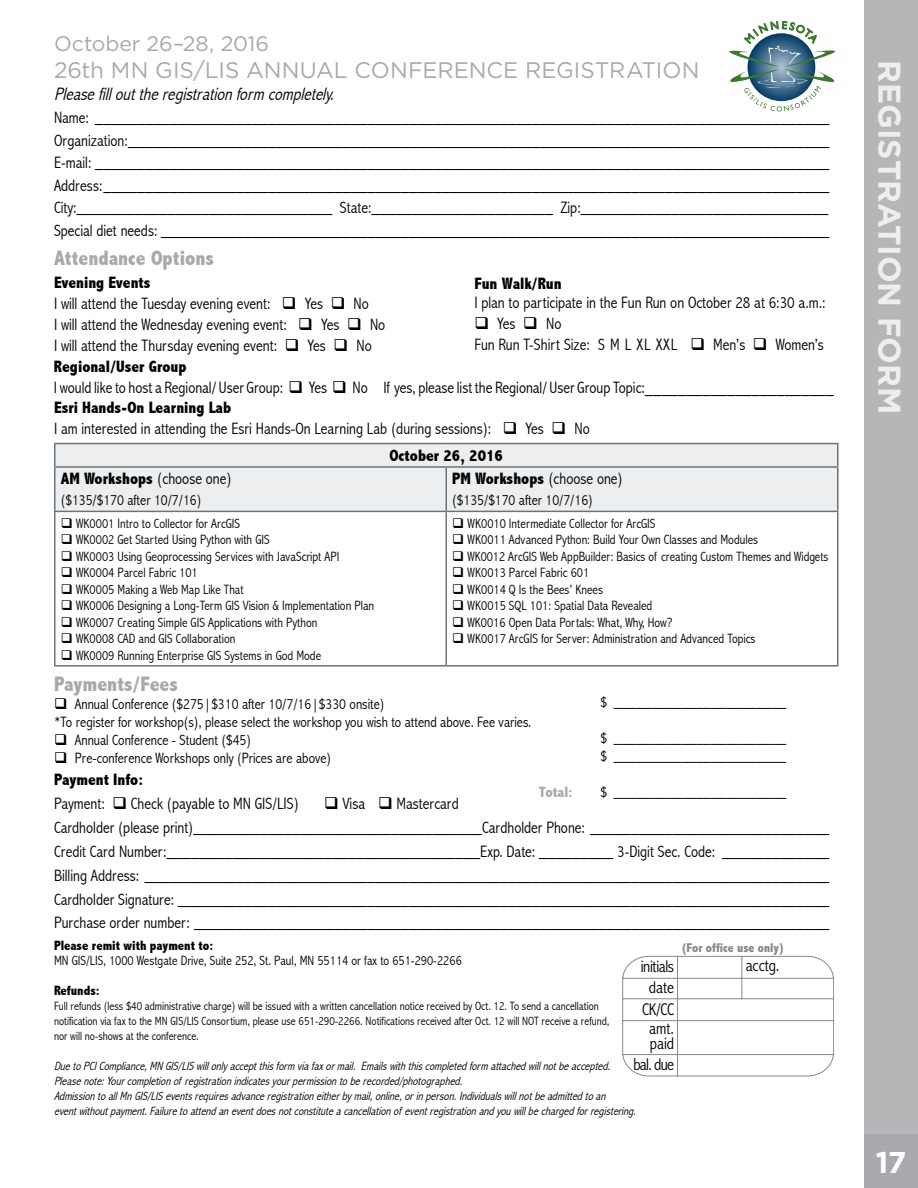
<style>
.page{position:relative;width:918px;height:1188px;background:#fff}
.page>*{position:absolute;margin:0;border:0;box-sizing:border-box;transform-origin:0 0}
.t1{font:700 31.5px "Gotham";color:#edeeee}
.t2{font:700 30px "Gotham";color:#fff}
.t3{font:22.5px "Gotham";color:#a7a9ac}
.t4{font:800 condensed 21px "Abadi";color:#a7a9ac}
.t5{font:21px "Gotham";color:#a7a9ac}
.t6{font:italic 300 condensed 18px "Abadi";color:#000}
.t7{font:300 condensed 17.1px/21.5px "Abadi";letter-spacing:-.02em;color:#000;text-align:center}
.t8{font:300 condensed 16.5px/20.9px "Abadi";color:#000}
.t9{font:800 condensed 16.5px "Abadi";color:#000}
.t10{font:300 condensed 15px/18px "Abadi";color:#000}
.t11{font:800 condensed 15px "Abadi";color:#a7a9ac}
.t12{font:300 condensed 13.5px "Abadi";color:#000}
.t13{font:800 condensed 13.5px "Abadi";color:#000}
.t14{font:800 condensed 12.9px "Abadi";color:#86888a}
.t15{font:italic 300 condensed 12px/15px "Abadi";color:#000}
.t16{font:300 condensed 12px/15px "Abadi";color:#000}
.s1{font-weight:800}
.s2{font-family:"Calibri";font-weight:400;font-stretch:normal}
.s3{font-weight:300}
</style>
<div class="page">
<div style="left:864px;top:1132px;width:54px;height:56px;background:#a7a9ac"></div>
<div style="left:864px;top:0;width:54px;height:1134px;background:#b4b6b8"></div>
<svg style="left:622px;top:956px;width:212px;height:121px"></svg>
<div style="left:56px;top:444px;width:781px;height:67px;background:#edeeef"></div>
<hr style="left:54px;top:443px;width:392px;height:1px;background:#6a737b">
<hr style="left:54px;top:444px;width:2px;height:22px;background:#6a737b">
<hr style="left:446px;top:443px;width:392px;height:1px;background:#6a737b">
<svg style="left:837px;top:444px;width:1px;height:22px"></svg>
<hr style="left:54px;top:466px;width:392px;height:2px;background:#6a737b">
<hr style="left:54px;top:468px;width:2px;height:43px;background:#6a737b">
<hr style="left:446px;top:466px;width:392px;height:2px;background:#6a737b">
<hr style="left:446px;top:468px;width:1px;height:43px;background:#6a737b">
<hr style="left:837px;top:468px;width:1px;height:43px;background:#6a737b">
<hr style="left:54px;top:511px;width:392px;height:1px;background:#6a737b">
<hr style="left:446px;top:511px;width:392px;height:1px;background:#6a737b">
<hr style="left:54px;top:512px;width:2px;height:153px;background:#6a737b">
<hr style="left:446px;top:512px;width:1px;height:153px;background:#6a737b">
<hr style="left:837px;top:512px;width:1px;height:153px;background:#6a737b">
<hr style="left:54px;top:665px;width:392px;height:2px;background:#6a737b">
<hr style="left:446px;top:665px;width:392px;height:2px;background:#6a737b">
<svg style="left:729px;top:21px;width:106px;height:90px"></svg>
<p class="t5" style="left:54px;top:30px;width:217px">October 26–28, 2016</p>
<h3 class="t3" style="left:54px;top:56px;width:647px">26th MN GIS/LIS ANNUAL CONFERENCE REGISTRATION</h3>
<p class="t6" style="left:54px;top:84px;width:286px">Pleasefillouttheregistrationform completely.</p>
<p class="t8" style="left:54px;top:106px;width:777px;line-height:22.5px;text-align:justify">Name: _________________________________________________________________________________________ Organization:_____________________________________________________________________________________ E-mail: _________________________________________________________________________________________ Address:________________________________________________________________________________________ City:_______________________________ State:______________________ Zip:______________________________ Special diet needs: _________________________________________________________________________________</p>
<p class="t4" style="left:54px;top:246px;width:162px">Attendance Options</p>
<p class="t8" style="left:54px;top:272px;width:781px"><span class="s1">Evening Events<br></span>I will attend the Tuesday evening event: ❑ Yes ❑ No<br>I will attend the Wednesday evening event: ❑ Yes ❑ No<br>I will attend the Thursday evening event: ❑ Yes ❑ No<br><span class="s1">Regional/User Group<br></span>I would like to host a Regional/ User Group: ❑ Yes ❑ No If yes, please list the Regional/ User Group Topic:<span class="s2">_______________________ </span><span class="s1">Esri Hands-On Learning Lab<br></span>I am interested in attending the Esri Hands-On Learning Lab (during sessions): ❑ Yes ❑ No</p>
<p class="t9" style="left:390px;top:446px;width:115px">October 26, 2016</p>
<p class="t9" style="left:61px;top:469px;width:172px">AM Workshops <span class="s3">(choose one)</span></p>
<p class="t10" style="left:61px;top:491px;width:142px">($135/$170 after 10/7/16)</p>
<p class="t9" style="left:474px;top:273px;width:89px">Fun Walk/Run</p>
<p class="t8" style="left:474px;top:292px;width:353px">I plan to participate in the Fun Run on October 28 at 6:30 a.m.:</p>
<p class="t8" style="left:474px;top:313px;width:351px">❑ Yes ❑ No<br>Fun Run T-Shirt Size: S M L XL XXL ❑ Men’s ❑ Women’s</p>
<p class="t9" style="left:452px;top:469px;width:172px">PM Workshops <span class="s3">(choose one)</span></p>
<p class="t10" style="left:452px;top:491px;width:142px">($135/$170 after 10/7/16)</p>
<p class="t12" style="left:61px;top:515px;width:181px">❑ WK0001 Intro to Collector for ArcGIS</p>
<p class="t12" style="left:61px;top:532px;width:210px">❑ WK0002 Get Started Using Python with GIS</p>
<p class="t12" style="left:61px;top:548px;width:280px">❑ WK0003 Using Geoprocessing Services with JavaScript API</p>
<p class="t12" style="left:61px;top:565px;width:139px">❑ WK0004 Parcel Fabric 101</p>
<p class="t12" style="left:61px;top:581px;width:184px">❑ WK0005 Making a Web Map Like That</p>
<p class="t12" style="left:61px;top:598px;width:315px">❑ WK0006 Designing a Long-Term GIS Vision &amp; Implementation Plan</p>
<p class="t12" style="left:61px;top:614px;width:258px">❑ WK0007 Creating Simple GIS Applications with Python</p>
<p class="t12" style="left:61px;top:631px;width:176px">❑ WK0008 CAD and GIS Collaboration</p>
<p class="t12" style="left:61px;top:647px;width:262px">❑ WK0009 Running Enterprise GIS Systems in God Mode</p>
<p class="t12" style="left:452px;top:515px;width:205px">❑ WK0010 Intermediate Collector for ArcGIS</p>
<p class="t12" style="left:452px;top:532px;width:307px">❑ WK0011 Advanced Python: Build Your Own Classes and Modules</p>
<p class="t12" style="left:452px;top:548px;width:378px">❑ WK0012 ArcGIS Web AppBuilder: Basics of creating Custom Themes and Widgets</p>
<p class="t12" style="left:452px;top:565px;width:139px">❑ WK0013 Parcel Fabric 601</p>
<p class="t12" style="left:452px;top:581px;width:152px">❑ WK0014 Q Is the Bees’ Knees</p>
<p class="t12" style="left:452px;top:598px;width:202px">❑ WK0015 SQL 101: Spatial Data Revealed</p>
<p class="t12" style="left:452px;top:614px;width:222px">❑ WK0016 Open Data Portals: What, Why, How?</p>
<p class="t12" style="left:452px;top:631px;width:305px">❑ WK0017 ArcGIS for Server: Administration and Advanced Topics</p>
<p class="t4" style="left:54px;top:671px;width:125px">Payments/Fees</p>
<p class="t10" style="left:54px;top:695px;width:479px">❑ Annual Conference ($275|$310 after 10/7/16|$330 onsite)<br>*To register for workshop(s), please select the workshop you wish to attend above. Fee varies.</p>
<p class="t10" style="left:54px;top:731px;width:199px">❑ Annual Conference - Student ($45)</p>
<p class="t10" style="left:54px;top:749px;width:279px">❑ Pre-conference Workshops only (Prices are above)</p>
<p class="t8" style="left:54px;top:768px;width:246px;line-height:24px"><span class="s1">Payment Info:<br></span>Payment: ❑ Check (payable to MN GIS/LIS)</p>
<p class="t10" style="left:601px;top:693px;width:187px">$ _______________________</p>
<p class="t10" style="left:600px;top:729px;width:187px">$ _______________________ $ _______________________</p>
<p class="t11" style="left:539px;top:783px;width:35px">Total:</p>
<p class="t10" style="left:600px;top:783px;width:187px">$ _______________________</p>
<p class="t8" style="left:54px;top:792px;width:777px;line-height:24px;text-indent:270px">❑ Visa ❑ Mastercard<br>Cardholder (please print)___________________________________Cardholder Phone: _____________________________ Credit Card Number:______________________________________Exp. Date: _________ 3-Digit Sec. Code: _____________ Billing Address: ___________________________________________________________________________________ Cardholder Signature: _______________________________________________________________________________</p>
<p class="t8" style="left:54px;top:912px;width:777px">Purchase order number: _____________________________________________________________________________</p>
<p class="t13" style="left:54px;top:938px;width:161px">Please remit with payment to:</p>
<p class="t12" style="left:54px;top:953px;width:409px">MN GIS/LIS, 1000 Westgate Drive, Suite 252, St. Paul, MN 55114 or fax to 651-290-2266</p>
<p class="t13" style="left:54px;top:983px;width:47px">Refunds:</p>
<p class="t16" style="left:54px;top:999px;width:557px">Full refunds (less $40 administrative charge) will be issued with a written cancellation notice received by Oct. 12. To send a cancellation notification via fax to the MN GIS/LIS Consortium, please use 651-290-2266. Notifications received after Oct. 12 will NOT receive a refund, nor will no-shows at the conference.</p>
<p class="t15" style="left:54px;top:1059px;width:586px">DuetoPCICompliance,MN GIS/LISwillonly acceptthisform viafaxormail. Emailswiththiscompletedform attachedwillnotbeaccepted.<br>Pleasenote:Yourcompletionofregistrationindicatesyourpermissiontoberecorded/photographed.<br>AdmissiontoallMnGIS/LISeventsrequiresadvanceregistrationeitherby mail,online,orinperson.Individualswillnotbeadmittedtoan eventwithoutpayment.Failuretoattendaneventdoesnotconstituteacancellationofeventregistrationandyouwillbechargedforregistering.</p>
<p class="t14" style="left:681px;top:940px;width:105px">(For office use only)</p>
<p class="t7" style="left:641px;top:956px;width:35px">initials date<br>CK/CC</p>
<p class="t7" style="left:649px;top:1021px;width:26px;line-height:15px;text-align:left">amt. paid</p>
<p class="t7" style="left:633px;top:1053px;width:42px">bal. due</p>
<p class="t7" style="left:746px;top:955px;width:35px">acctg.</p>
<h1 class="t1" style="left:910px;top:60px;width:356px;rotate:90deg">REGISTRATION FORM</h1>
<h2 class="t2" style="left:876px;top:1142px;width:32px">17</h2>
</div>
